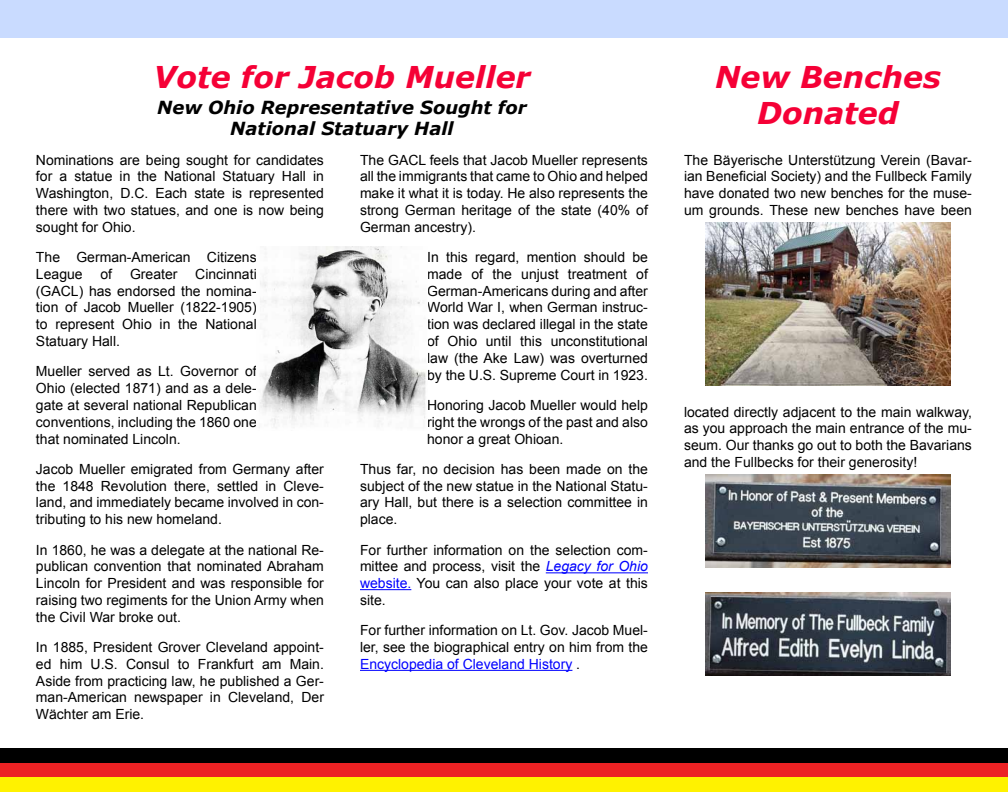
<style>
.page{position:relative;width:1008px;height:792px;background:#fff}
.page>*{position:absolute;margin:0;border:0;box-sizing:border-box;transform-origin:0 0}
.t1{font:italic 700 30px/36px "Verdana";color:#f50036;text-align:center}
.t2{font:italic 700 18px/21.6px "Verdana";color:#000;text-align:center}
.t3{font:14px/16.8px "Arial";color:#000;text-align:justify}
.s1{font-style:italic;color:#00f}
.s2{color:#00f}
</style>
<div class="page">
<div style="left:0;top:748px;width:1008px;height:15px;background:#000"></div>
<div style="left:0;top:763px;width:1008px;height:15px;background:#ec2224"></div>
<div style="left:0;top:778px;width:1008px;height:14px;background:#fff200"></div>
<hr style="left:546px;top:572px;width:102px;height:1px;background:#00f">
<hr style="left:360px;top:589px;width:51px;height:1px;background:#00f">
<hr style="left:360px;top:670px;width:212px;height:1px;background:#00f">
<img style="left:259px;top:246px;width:167px;height:182px">
<img style="left:705px;top:475px;width:246px;height:92px">
<img style="left:705px;top:592px;width:246px;height:84px">
<img style="left:705px;top:222px;width:246px;height:163px">
<div style="left:0;top:0;width:1008px;height:38px;background:#c9dbff"></div>
<h1 class="t1" style="left:154px;top:59px;width:378px">Vote for Jacob Mueller</h1>
<p class="t2" style="left:157px;top:97px;width:371px">New Ohio Representative Sought for<br>National Statuary Hall</p>
<p class="t3" style="left:360px;top:151px;width:289px">The GACL feels that Jacob Mueller represents all the immigrants that came to Ohio and helped make it what it is today. He also represents the strong German heritage of the state (40% of German ancestry).</p>
<p class="t3" style="left:427px;top:249px;width:222px">In this regard, mention should be made of the unjust treatment of German-Americans during and after World War I, when German instruc&shy;tion was declared illegal in the state of Ohio until this unconstitutional law (the Ake Law) was overturned by the U.S. Supreme Court in 1923.</p>
<p class="t3" style="left:427px;top:397px;width:222px">Honoring Jacob Mueller would help right the wrongs of the past and also honor a great Ohioan.</p>
<p class="t3" style="left:360px;top:461px;width:289px">Thus far, no decision has been made on the subject of the new statue in the National Statu&shy;ary Hall, but there is a selection committee in place.</p>
<p class="t3" style="left:360px;top:541px;width:289px">For further information on the selection com&shy;mittee and process, visit the <span class="s1">Legacy for Ohio </span><span class="s2">website.</span> You can also place your vote at this site.</p>
<p class="t3" style="left:360px;top:622px;width:289px">For further information on Lt. Gov. Jacob Muel&shy;ler, see the biographical entry on him from the <span class="s2">Encyclopedia of Cleveland History</span> .</p>
<p class="t3" style="left:36px;top:151px;width:290px">Nominations are being sought for candidates for a statue in the National Statuary Hall in Washington, D.C. Each state is represented there with two statues, and one is now being sought for Ohio.</p>
<p class="t3" style="left:36px;top:249px;width:222px">The German-American Citizens<br>League</p>
<p class="t3" style="left:36px;top:266px;width:222px;text-indent:159px">Cincinnati (GACL) has endorsed the nomina&shy;tion of Jacob Mueller (1822-1905) to represent Ohio in the National Statuary Hall.</p>
<p class="t3" style="left:36px;top:363px;width:222px">Mueller served as Lt. Governor of Ohio (elected 1871) and as a dele&shy;gate at several national Republican conventions, including the 1860 one that nominated Lincoln.</p>
<p class="t3" style="left:36px;top:461px;width:289px">Jacob Mueller emigrated from Germany after the 1848 Revolution there, settled in Cleve&shy;land, and immediately became involved in con&shy;tributing to his new homeland.</p>
<p class="t3" style="left:36px;top:541px;width:290px">In 1860, he was a delegate at the national Re&shy;publican convention that nominated Abraham Lincoln for President and was responsible for raising two regiments for the Union Army when the Civil War broke out.</p>
<p class="t3" style="left:36px;top:639px;width:290px">In 1885, President Grover Cleveland appoint&shy;ed him U.S. Consul to Frankfurt am Main.<br>Aside from practicing law, he published a Ger&shy;man-American newspaper in Cleveland, Der Wächter am Erie.</p>
<p class="t3" style="left:101px;top:266px;width:13px">of</p>
<p class="t3" style="left:130px;top:266px;width:49px">Greater</p>
<h1 class="t1" style="left:715px;top:59px;width:227px">New Benches<br>Donated</h1>
<p class="t3" style="left:684px;top:151px;width:289px">The Bäyerische Unterstützung Verein (Bavar&shy;ian Beneficial Society) and the Fullbeck Family have donated two new benches for the muse&shy;um grounds. These new benches have been</p>
<p class="t3" style="left:684px;top:403px;width:289px">located directly adjacent to the main walkway, as you approach the main entrance of the mu&shy;seum. Our thanks go out to both the Bavarians and the Fullbecks for their generosity!</p>
</div>
